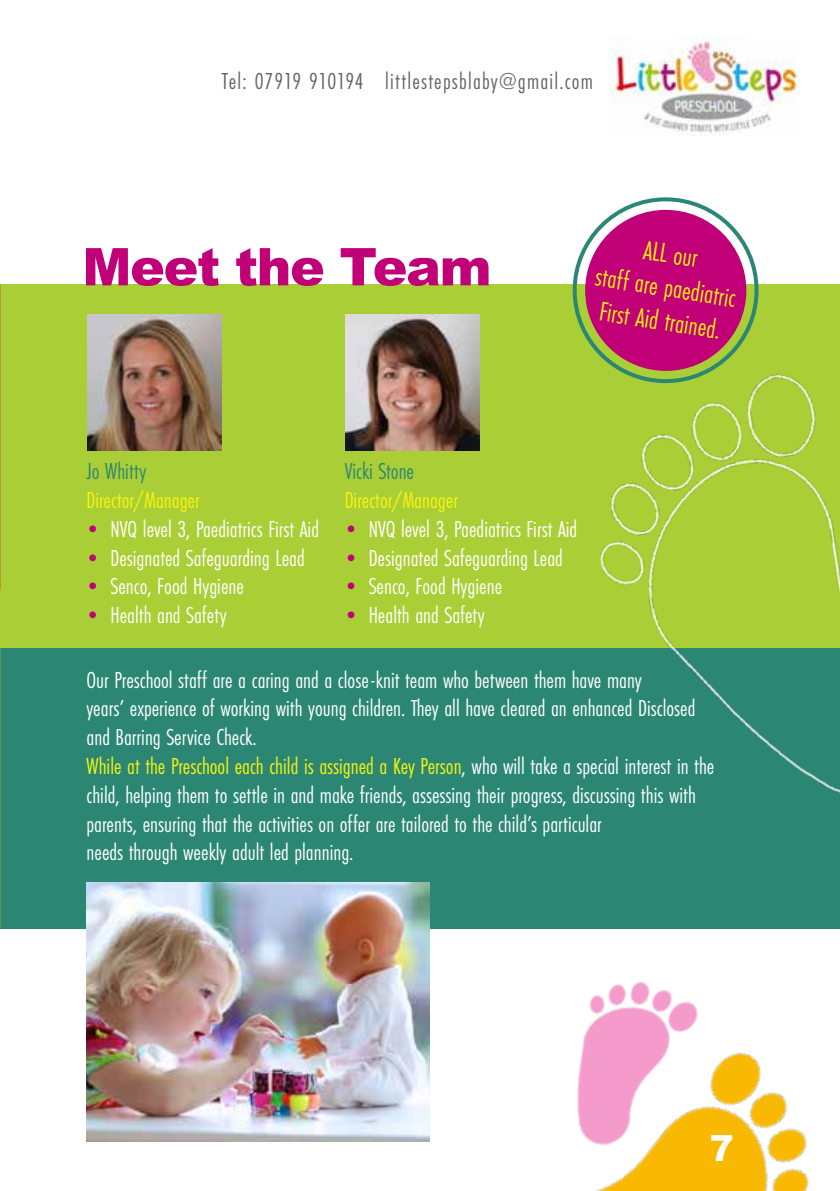
<style>
.page{position:relative;width:840px;height:1191px;background:#fff}
.page>*{position:absolute;margin:0;border:0;box-sizing:border-box;transform-origin:0 0}
.t1{font:900 52px "Arial";letter-spacing:-.025em;color:#c10077}
.t2{font:900 36px "Arial";color:#fff}
.t3{font:28px/33.6px "Futura PT Cond";color:#f7f410;text-align:center}
.t4{font:24px/28.8px "Futura PT Cond";color:#fff}
.t5{font:24px "Futura PT Cond";letter-spacing:.05em;color:#636363}
.t6{font:24px "Futura PT Cond";color:#f7f410}
.t7{font:24px "Futura PT Cond";color:#2b8774}
.s1{color:#c10077}
.s2{color:#f7f410}
</style>
<div class="page">
<img style="left:596px;top:1052px;width:213px;height:139px">
<img style="left:609px;top:37px;width:188px;height:99px">
<div style="left:0;top:284px;width:839px;height:365px;background:#aace36"></div>
<div style="left:0;top:648px;width:839px;height:280px;background:#2b8774"></div>
<div style="left:585px;top:210px;width:161px;height:161px;background:#c10077;border-radius:50%"></div>
<img style="left:86px;top:882px;width:343px;height:259px">
<img style="left:87px;top:315px;width:134px;height:136px">
<img style="left:345px;top:315px;width:134px;height:136px">
<img style="left:577px;top:981px;width:154px;height:193px">
<img style="left:600px;top:361px;width:239px;height:432px">
<p class="t5" style="left:222px;top:67px;width:372px">Tel: 07919 910194 littlestepsblaby@gmail.com</p>
<h1 class="t1" style="left:82px;top:229px;width:410px">Meet the Team</h1>
<p class="t3" style="left:603px;top:226px;width:143px;rotate:9deg">ALL our<br>staff are paediatric<br>First Aid trained.</p>
<p class="t7" style="left:86px;top:457px;width:61px">Jo Whitty</p>
<p class="t6" style="left:86px;top:486px;width:115px">Director/Manager</p>
<p class="t4" style="left:81px;top:514px;width:239px"><span class="s1">•</span> NVQ level 3, Paediatrics First Aid</p>
<p class="t4" style="left:81px;top:543px;width:225px"><span class="s1">•</span> Designated Safeguarding Lead</p>
<p class="t4" style="left:81px;top:572px;width:164px"><span class="s1">•</span> Senco, Food Hygiene</p>
<p class="t4" style="left:81px;top:601px;width:147px"><span class="s1">•</span> Health and Safety</p>
<p class="t7" style="left:344px;top:457px;width:71px">Vicki Stone</p>
<p class="t6" style="left:344px;top:486px;width:115px">Director/Manager</p>
<p class="t4" style="left:339px;top:514px;width:239px"><span class="s1">•</span> NVQ level 3, Paediatrics First Aid</p>
<p class="t4" style="left:339px;top:543px;width:225px"><span class="s1">•</span> Designated Safeguarding Lead</p>
<p class="t4" style="left:339px;top:572px;width:164px"><span class="s1">•</span> Senco, Food Hygiene</p>
<p class="t4" style="left:339px;top:601px;width:147px"><span class="s1">•</span> Health and Safety</p>
<p class="t4" style="left:86px;top:665px;width:628px">Our Preschool staff are a caring and a close-knit team who between them have many<br>years’ experience of working with young children. They all have cleared an enhanced Disclosed and Barring Service Check.<br><span class="s2">While at the Preschool each child is assigned a Key Person</span>, who will take a special interest in the child, helping them to settle in and make friends, assessing their progress, discussing this with parents, ensuring that the activities on offer are tailored to the child’s particular<br>needs through weekly adult led planning.</p>
<h2 class="t2" style="left:709px;top:1122px;width:26px">7</h2>
</div>
